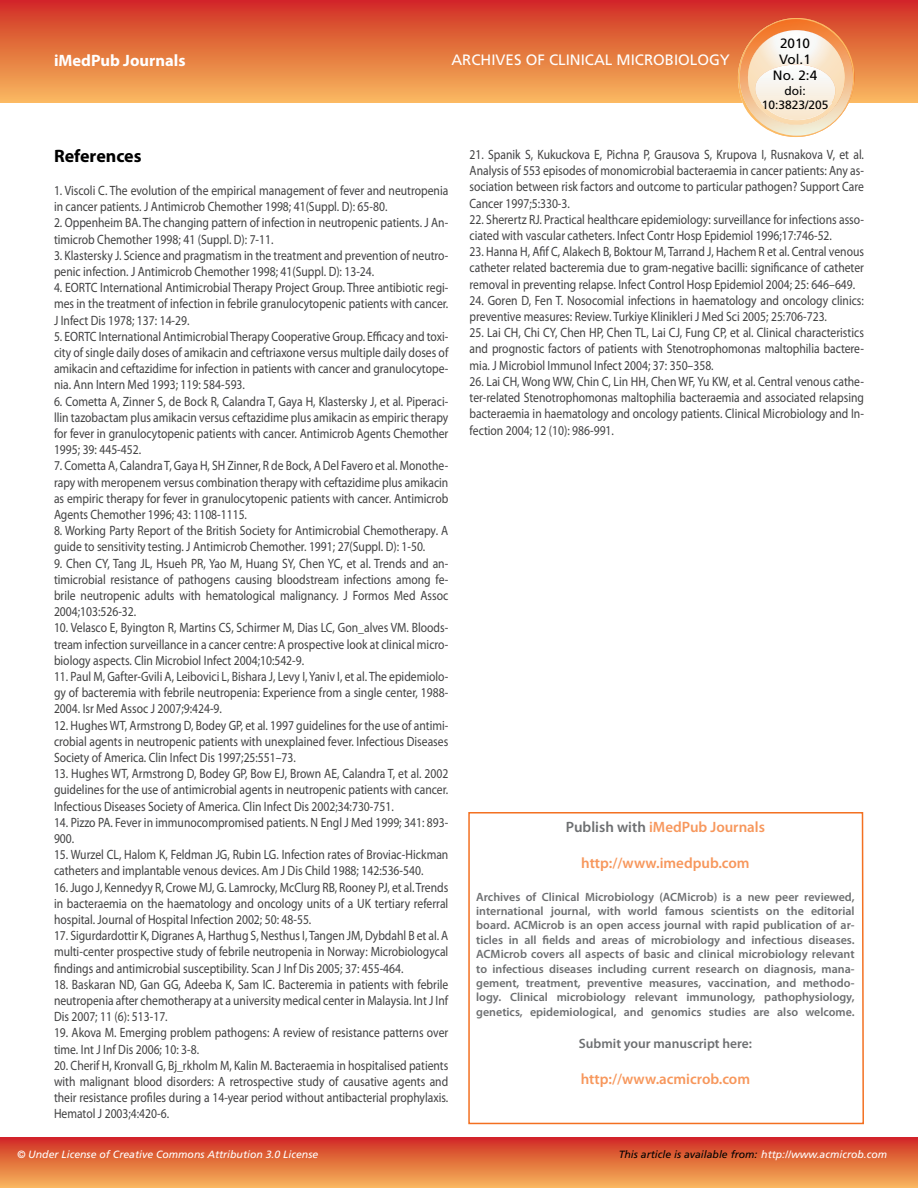
<style>
.page{position:relative;width:918px;height:1188px;background:#fff}
.page>*{position:absolute;margin:0;border:0;box-sizing:border-box;transform-origin:0 0}
.t1{font:700 18px "Myriad Pro";color:#000}
.t2{font:700 16.5px "Myriad Pro";color:#fff}
.t3{font:600 15px "Myriad Pro";color:#f7975c}
.t4{font:15px "Frutiger";color:#fff}
.t5{font:13.5px/16.2px "Myriad Pro";color:#414142;text-align:justify;scale:.86 1}
.t6{font:600 13.5px "Myriad Pro";color:#6d6f71}
.t7{font:13.5px/16.2px "Frutiger";color:#000;text-align:center}
.t8{font:600 12px/14.4px "Myriad Pro";color:#6d6f71;text-align:justify}
.t9{font:12px/14.4px "Frutiger";color:#000;text-align:center}
.t10{font:italic 10.5px "Frutiger";color:#fff}
.t11{font:italic 10.5px "Frutiger";color:#000}
.s1{color:#6d6f71}
.s2{color:#fff}
</style>
<div class="page">
<div style="left:0;top:1138px;width:918px;height:50px;background:linear-gradient(to bottom,#d02d23,#f7b65b)"></div>
<div style="left:0;top:0;width:918px;height:102px;background:linear-gradient(to bottom,#d02c23,#f8b95d)"></div>
<svg style="left:738px;top:18px;width:116px;height:119px"></svg>
<svg style="left:468px;top:812px;width:396px;height:313px"></svg>
<p class="t2" style="left:54px;top:50px;width:133px">iMedPub Journals</p>
<p class="t4" style="left:451px;top:51px;width:280px">ARCHIVES OF CLINICAL MICROBIOLOGY</p>
<p class="t7" style="left:773px;top:35px;width:46px">2010<br>Vol.1<br>No. 2:4</p>
<p class="t9" style="left:762px;top:83px;width:68px">doi:<br>10:3823/205</p>
<h1 class="t1" style="left:54px;top:145px;width:89px">References</h1>
<p class="t5" style="left:54px;top:182px;width:460px">1. Viscoli C. The evolution of the empirical management of fever and neutropenia in cancer patients. J Antimicrob Chemother 1998; 41(Suppl. D): 65-80.</p>
<p class="t5" style="left:54px;top:215px;width:460px">2. Oppenheim BA. The changing pattern of infection in neutropenic patients. J An&shy;timicrob Chemother 1998; 41 (Suppl. D): 7-11.</p>
<p class="t5" style="left:54px;top:247px;width:460px">3. Klastersky J. Science and pragmatism in the treatment and prevention of neutro&shy;penic infection. J Antimicrob Chemother 1998; 41(Suppl. D): 13-24.</p>
<p class="t5" style="left:54px;top:279px;width:460px">4. EORTC International Antimicrobial Therapy Project Group. Three antibiotic regi&shy;mes in the treatment of infection in febrile granulocytopenic patients with cancer.<br>J Infect Dis 1978; 137: 14-29.</p>
<p class="t5" style="left:54px;top:328px;width:460px">5. EORTC International Antimicrobial Therapy Cooperative Group. Efficacy and toxi&shy;city of single daily doses of amikacin and ceftriaxone versus multiple daily doses of amikacin and ceftazidime for infection in patients with cancer and granulocytope&shy;nia. Ann Intern Med 1993; 119: 584-593.</p>
<p class="t5" style="left:54px;top:393px;width:460px">6. Cometta A, Zinner S, de Bock R, Calandra T, Gaya H, Klastersky J, et al. Piperaci&shy;llin tazobactam plus amikacin versus ceftazidime plus amikacin as empiric therapy for fever in granulocytopenic patients with cancer. Antimicrob Agents Chemother 1995; 39: 445-452.</p>
<p class="t5" style="left:54px;top:458px;width:460px">7. Cometta A, Calandra T, Gaya H, SH Zinner, R de Bock, A Del Favero et al. Monothe&shy;rapy with meropenem versus combination therapy with ceftazidime plus amikacin as empiric therapy for fever in granulocytopenic patients with cancer. Antimicrob Agents Chemother 1996; 43: 1108-1115.</p>
<p class="t5" style="left:54px;top:522px;width:460px">8. Working Party Report of the British Society for Antimicrobial Chemotherapy. A guide to sensitivity testing. J Antimicrob Chemother. 1991; 27(Suppl. D): 1-50.</p>
<p class="t5" style="left:54px;top:555px;width:460px">9. Chen CY, Tang JL, Hsueh PR, Yao M, Huang SY, Chen YC, et al. Trends and an&shy;timicrobial resistance of pathogens causing bloodstream infections among fe&shy;brile neutropenic adults with hematological malignancy. J Formos Med Assoc 2004;103:526-32.</p>
<p class="t5" style="left:54px;top:620px;width:460px">10. Velasco E, Byington R, Martins CS, Schirmer M, Dias LC, Gon_alves VM. Bloods&shy;tream infection surveillance in a cancer centre: A prospective look at clinical micro&shy;biology aspects. Clin Microbiol Infect 2004;10:542-9.</p>
<p class="t5" style="left:54px;top:668px;width:460px">11. Paul M, Gafter-Gvili A, Leibovici L, Bishara J, Levy I, Yaniv I, et al. The epidemiolo&shy;gy of bacteremia with febrile neutropenia: Experience from a single center, 1988- 2004. Isr Med Assoc J 2007;9:424-9.</p>
<p class="t5" style="left:54px;top:717px;width:460px">12. Hughes WT, Armstrong D, Bodey GP, et al. 1997 guidelines for the use of antimi&shy;crobial agents in neutropenic patients with unexplained fever. Infectious Diseases Society of America. Clin Infect Dis 1997;25:551–73.</p>
<p class="t5" style="left:54px;top:765px;width:460px">13. Hughes WT, Armstrong D, Bodey GP, Bow EJ, Brown AE, Calandra T, et al. 2002 guidelines for the use of antimicrobial agents in neutropenic patients with cancer.<br>Infectious Diseases Society of America. Clin Infect Dis 2002;34:730-751.</p>
<p class="t5" style="left:54px;top:814px;width:460px">14. Pizzo PA. Fever in immunocompromised patients. N Engl J Med 1999; 341: 893-<br>900.</p>
<p class="t5" style="left:54px;top:846px;width:460px">15. Wurzel CL, Halom K, Feldman JG, Rubin LG. Infection rates of Broviac-Hickman catheters and implantable venous devices. Am J Dis Child 1988; 142:536-540.</p>
<p class="t5" style="left:54px;top:879px;width:460px">16. Jugo J, Kennedyy R, Crowe MJ, G. Lamrocky, McClurg RB, Rooney PJ, et al. Trends in bacteraemia on the haematology and oncology units of a UK tertiary referral hospital. Journal of Hospital Infection 2002; 50: 48-55.</p>
<p class="t5" style="left:54px;top:927px;width:460px">17. Sigurdardottir K, Digranes A, Harthug S, Nesthus I, Tangen JM, Dybdahl B et al. A multi-center prospective study of febrile neutropenia in Norway: Microbiologycal findings and antimicrobial susceptibility. Scan J Inf Dis 2005; 37: 455-464.</p>
<p class="t5" style="left:54px;top:976px;width:460px">18. Baskaran ND, Gan GG, Adeeba K, Sam IC. Bacteremia in patients with febrile neutropenia after chemotherapy at a university medical center in Malaysia. Int J Inf Dis 2007; 11 (6): 513-17.</p>
<p class="t5" style="left:54px;top:1025px;width:460px">19. Akova M. Emerging problem pathogens: A review of resistance patterns over time. Int J Inf Dis 2006; 10: 3-8.</p>
<p class="t5" style="left:54px;top:1057px;width:460px">20. Cherif H, Kronvall G, Bj_rkholm M, Kalin M. Bacteraemia in hospitalised patients with malignant blood disorders: A retrospective study of causative agents and their resistance profiles during a 14-year period without antibacterial prophylaxis.<br>Hematol J 2003;4:420-6.</p>
<p class="t5" style="left:470px;top:146px;width:460px">21. Spanik S, Kukuckova E, Pichna P, Grausova S, Krupova I, Rusnakova V, et al.<br>Analysis of 553 episodes of monomicrobial bacteraemia in cancer patients: Any as&shy;sociation between risk factors and outcome to particular pathogen? Support Care Cancer 1997;5:330-3.</p>
<p class="t5" style="left:470px;top:211px;width:460px">22. Sherertz RJ. Practical healthcare epidemiology: surveillance for infections asso&shy;ciated with vascular catheters. Infect Contr Hosp Epidemiol 1996;17:746-52.</p>
<p class="t5" style="left:470px;top:243px;width:460px">23. Hanna H, Afif C, Alakech B, Boktour M, Tarrand J, Hachem R et al. Central venous catheter related bacteremia due to gram-negative bacilli: significance of catheter removal in preventing relapse. Infect Control Hosp Epidemiol 2004; 25: 646–649.</p>
<p class="t5" style="left:470px;top:292px;width:460px">24. Goren D, Fen T. Nosocomial infections in haematology and oncology clinics: preventive measures: Review. Turkiye Klinikleri J Med Sci 2005; 25:706-723.</p>
<p class="t5" style="left:470px;top:324px;width:460px">25. Lai CH, Chi CY, Chen HP, Chen TL, Lai CJ, Fung CP, et al. Clinical characteristics and prognostic factors of patients with Stenotrophomonas maltophilia bactere&shy;mia. J Microbiol Immunol Infect 2004; 37: 350–358.</p>
<p class="t5" style="left:470px;top:373px;width:460px">26. Lai CH, Wong WW, Chin C, Lin HH, Chen WF, Yu KW, et al. Central venous cathe&shy;ter-related Stenotrophomonas maltophilia bacteraemia and associated relapsing bacteraemia in haematology and oncology patients. Clinical Microbiology and In&shy;fection 2004; 12 (10): 986-991.</p>
<p class="t3" style="left:566px;top:818px;width:201px"><span class="s1">Publish with</span> iMedPub Journals</p>
<p class="t3" style="left:581px;top:854px;width:170px">http://www.imedpub.com</p>
<p class="t8" style="left:476px;top:889px;width:380px">Archives of Clinical Microbiology (ACMicrob) is a new peer reviewed, international journal, with world famous scientists on the editorial board. ACMicrob is an open access journal with rapid publication of ar&shy;ticles in all fields and areas of microbiology and infectious diseases.<br>ACMicrob covers all aspects of basic and clinical microbiology relevant to infectious diseases including current research on diagnosis, mana&shy;gement, treatment, preventive measures, vaccination, and methodo&shy;logy. Clinical microbiology relevant immunology, pathophysiology, genetics, epidemiological, and genomics studies are also welcome.</p>
<p class="t6" style="left:579px;top:1035px;width:175px">Submit your manuscript here:</p>
<p class="t3" style="left:581px;top:1070px;width:171px">http://www.acmicrob.com</p>
<p class="t10" style="left:17px;top:1148px;width:303px">© Under License of Creative Commons Attribution 3.0 License</p>
<p class="t11" style="left:619px;top:1148px;width:270px">This article is available from: <span class="s2">http://www.acmicrob.com</span></p>
</div>
